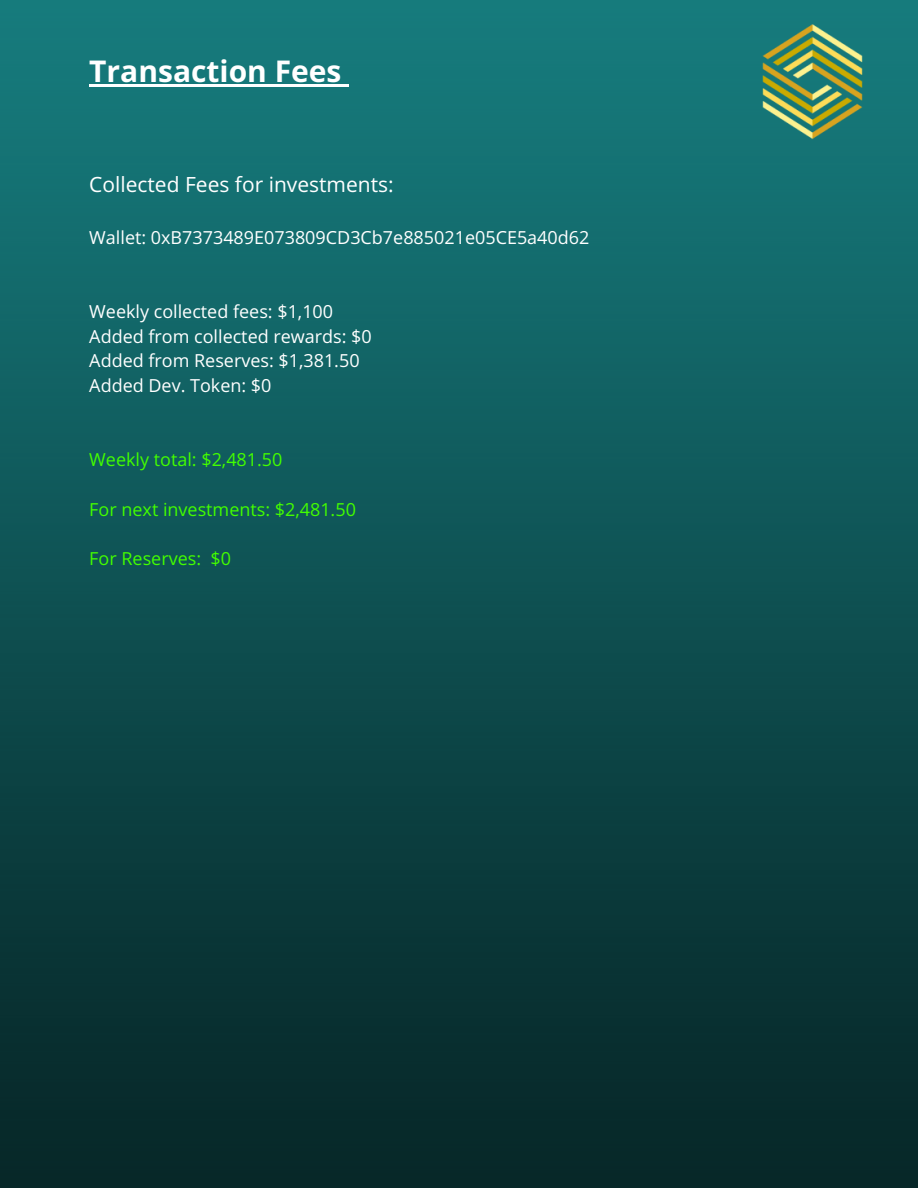
<style>
.page{position:relative;width:918px;height:1188px;background:#fff}
.page>*{position:absolute;margin:0;border:0;box-sizing:border-box;transform-origin:0 0}
.t1{font:700 30px "Open Sans Hebrew";color:#fff}
.t2{font:21px "Open Sans Hebrew";color:#fff}
.t3{font:18px/24.8px "Open Sans Hebrew";color:#fff}
.t4{font:18px "Open Sans Hebrew";color:#42ff00}
</style>
<div class="page">
<img style="left:0;top:0;width:918px;height:1188px">
<img style="left:731px;top:0;width:162px;height:162px">
<hr style="left:89px;top:84px;width:253px;height:3px;background:#fff">
<svg style="left:342px;top:84px;width:7px;height:3px"></svg>
<h1 class="t1" style="left:89px;top:50px;width:254px">Transaction Fees</h1>
<p class="t2" style="left:89px;top:169px;width:306px">Collected Fees for investments:</p>
<p class="t3" style="left:89px;top:224px;width:502px">Wallet: 0xB7373489E073809CD3Cb7e885021e05CE5a40d62</p>
<p class="t3" style="left:89px;top:298px;width:284px">Weekly collected fees: $1,100<br>Added from collected rewards: $0<br>Added from Reserves: $1,381.50<br>Added Dev. Token: $0</p>
<p class="t4" style="left:89px;top:447px;width:195px">Weekly total: $2,481.50</p>
<p class="t4" style="left:89px;top:497px;width:268px">For next investments: $2,481.50</p>
<p class="t4" style="left:89px;top:546px;width:143px">For Reserves: $0</p>
</div>
